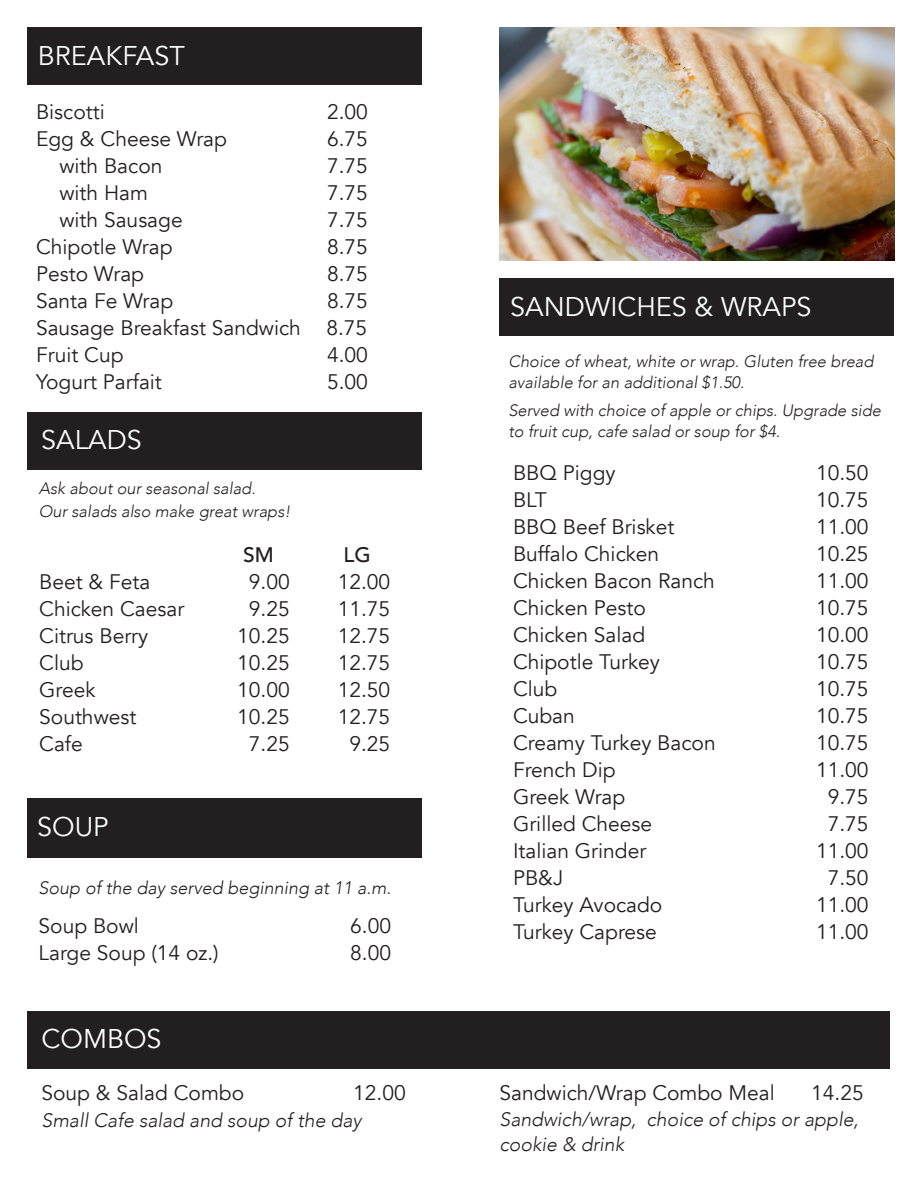
<style>
.page{position:relative;width:918px;height:1188px;background:#fff}
.page>*{position:absolute;margin:0;border:0;box-sizing:border-box;transform-origin:0 0}
.t1{font:27px "Avenir";color:#fff}
.t2{font:21px "Avenir";color:#231f20}
.t3{font:500 21px "Avenir";color:#231f20}
.t4{font:italic 300 19.5px/25.5px "Avenir";color:#231f20}
.t5{font:italic 300 18px "Avenir";color:#231f20}
.t6{font:italic 300 16.5px/21px "Avenir";color:#231f20}
</style>
<div class="page">
<div style="left:27px;top:412px;width:395px;height:58px;background:#231f20"></div>
<div style="left:27px;top:799px;width:395px;height:59px;background:#231f20"></div>
<div style="left:500px;top:278px;width:394px;height:57px;background:#231f20"></div>
<img style="left:500px;top:27px;width:394px;height:233px">
<div style="left:27px;top:27px;width:395px;height:58px;background:#231f20"></div>
<div style="left:27px;top:1011px;width:863px;height:58px;background:#231f20"></div>
<p class="t1" style="left:38px;top:39px;width:149px">BREAKFAST</p>
<p class="t2" style="left:36px;top:99px;width:70px">Biscotti</p>
<p class="t2" style="left:327px;top:99px;width:42px">2.00</p>
<p class="t2" style="left:36px;top:126px;width:192px">Egg &amp; Cheese Wrap</p>
<p class="t2" style="left:327px;top:126px;width:42px">6.75</p>
<p class="t2" style="left:59px;top:153px;width:105px">with Bacon</p>
<p class="t2" style="left:327px;top:153px;width:42px">7.75</p>
<p class="t2" style="left:59px;top:180px;width:90px">with Ham</p>
<p class="t2" style="left:327px;top:180px;width:42px">7.75</p>
<p class="t2" style="left:59px;top:207px;width:125px">with Sausage</p>
<p class="t2" style="left:327px;top:207px;width:42px">7.75</p>
<p class="t2" style="left:36px;top:234px;width:138px">Chipotle Wrap</p>
<p class="t2" style="left:327px;top:234px;width:42px">8.75</p>
<p class="t2" style="left:36px;top:261px;width:110px">Pesto Wrap</p>
<p class="t2" style="left:327px;top:261px;width:42px">8.75</p>
<p class="t2" style="left:36px;top:288px;width:139px">Santa Fe Wrap</p>
<p class="t2" style="left:327px;top:288px;width:42px">8.75</p>
<p class="t2" style="left:36px;top:315px;width:333px">Sausage Breakfast Sandwich 8.75</p>
<p class="t2" style="left:36px;top:342px;width:89px">Fruit Cup</p>
<p class="t2" style="left:327px;top:342px;width:42px">4.00</p>
<p class="t2" style="left:36px;top:369px;width:127px">Yogurt Parfait</p>
<p class="t2" style="left:327px;top:369px;width:42px">5.00</p>
<p class="t1" style="left:41px;top:424px;width:102px">SALADS</p>
<p class="t6" style="left:39px;top:478px;width:218px">Ask about our seasonal salad.</p>
<p class="t6" style="left:39px;top:501px;width:253px">Our salads also make great wraps!</p>
<p class="t3" style="left:243px;top:537px;width:32px">SM</p>
<p class="t3" style="left:344px;top:537px;width:29px">LG</p>
<p class="t2" style="left:39px;top:570px;width:113px">Beet &amp; Feta</p>
<p class="t2" style="left:249px;top:570px;width:42px">9.00</p>
<p class="t2" style="left:338px;top:570px;width:54px">12.00</p>
<p class="t2" style="left:39px;top:597px;width:147px">Chicken Caesar</p>
<p class="t2" style="left:249px;top:597px;width:42px">9.25</p>
<p class="t2" style="left:338px;top:597px;width:54px">11.75</p>
<p class="t2" style="left:39px;top:624px;width:111px">Citrus Berry</p>
<p class="t2" style="left:237px;top:624px;width:54px">10.25</p>
<p class="t2" style="left:338px;top:624px;width:54px">12.75</p>
<p class="t2" style="left:39px;top:651px;width:46px">Club</p>
<p class="t2" style="left:237px;top:651px;width:54px">10.25</p>
<p class="t2" style="left:338px;top:651px;width:54px">12.75</p>
<p class="t2" style="left:39px;top:678px;width:58px">Greek</p>
<p class="t2" style="left:237px;top:678px;width:54px">10.00</p>
<p class="t2" style="left:338px;top:678px;width:54px">12.50</p>
<p class="t2" style="left:39px;top:705px;width:99px">Southwest</p>
<p class="t2" style="left:237px;top:705px;width:54px">10.25</p>
<p class="t2" style="left:338px;top:705px;width:54px">12.75</p>
<p class="t2" style="left:39px;top:732px;width:45px">Cafe</p>
<p class="t2" style="left:249px;top:732px;width:42px">7.25</p>
<p class="t2" style="left:349px;top:732px;width:42px">9.25</p>
<p class="t1" style="left:37px;top:811px;width:73px">SOUP</p>
<p class="t5" style="left:39px;top:877px;width:354px">Soup of the day served beginning at 11 a.m.</p>
<p class="t2" style="left:39px;top:913px;width:102px">Soup Bowl</p>
<p class="t2" style="left:350px;top:913px;width:42px">6.00</p>
<p class="t2" style="left:39px;top:940px;width:182px">Large Soup (14 oz.)</p>
<p class="t2" style="left:350px;top:940px;width:42px">8.00</p>
<p class="t1" style="left:41px;top:1023px;width:122px">COMBOS</p>
<p class="t2" style="left:41px;top:1080px;width:204px">Soup &amp; Salad Combo</p>
<p class="t2" style="left:353px;top:1080px;width:54px">12.00</p>
<p class="t4" style="left:41px;top:1108px;width:322px">Small Cafe salad and soup of the day</p>
<p class="t1" style="left:510px;top:290px;width:303px">SANDWICHES &amp; WRAPS</p>
<p class="t6" style="left:508px;top:351px;width:367px">Choice of wheat, white or wrap. Gluten free bread available for an additional $1.50.</p>
<p class="t6" style="left:508px;top:400px;width:374px">Served with choice of apple or chips. Upgrade side to fruit cup, cafe salad or soup for $4.</p>
<p class="t2" style="left:513px;top:460px;width:104px">BBQ Piggy</p>
<p class="t2" style="left:816px;top:460px;width:54px">10.50</p>
<p class="t2" style="left:513px;top:487px;width:35px">BLT</p>
<p class="t2" style="left:816px;top:487px;width:54px">10.75</p>
<p class="t2" style="left:513px;top:514px;width:163px">BBQ Beef Brisket</p>
<p class="t2" style="left:816px;top:514px;width:54px">11.00</p>
<p class="t2" style="left:513px;top:541px;width:148px">Buffalo Chicken</p>
<p class="t2" style="left:816px;top:541px;width:54px">10.25</p>
<p class="t2" style="left:513px;top:568px;width:203px">Chicken Bacon Ranch</p>
<p class="t2" style="left:816px;top:568px;width:54px">11.00</p>
<p class="t2" style="left:513px;top:595px;width:135px">Chicken Pesto</p>
<p class="t2" style="left:816px;top:595px;width:54px">10.75</p>
<p class="t2" style="left:513px;top:622px;width:134px">Chicken Salad</p>
<p class="t2" style="left:816px;top:622px;width:54px">10.00</p>
<p class="t2" style="left:513px;top:649px;width:148px">Chipotle Turkey</p>
<p class="t2" style="left:816px;top:649px;width:54px">10.75</p>
<p class="t2" style="left:513px;top:676px;width:46px">Club</p>
<p class="t2" style="left:816px;top:676px;width:54px">10.75</p>
<p class="t2" style="left:513px;top:703px;width:63px">Cuban</p>
<p class="t2" style="left:816px;top:703px;width:54px">10.75</p>
<p class="t2" style="left:513px;top:730px;width:204px">Creamy Turkey Bacon</p>
<p class="t2" style="left:816px;top:730px;width:54px">10.75</p>
<p class="t2" style="left:513px;top:757px;width:104px">French Dip</p>
<p class="t2" style="left:816px;top:757px;width:54px">11.00</p>
<p class="t2" style="left:513px;top:784px;width:114px">Greek Wrap</p>
<p class="t2" style="left:828px;top:784px;width:42px">9.75</p>
<p class="t2" style="left:513px;top:811px;width:141px">Grilled Cheese</p>
<p class="t2" style="left:828px;top:811px;width:42px">7.75</p>
<p class="t2" style="left:513px;top:838px;width:135px">Italian Grinder</p>
<p class="t2" style="left:816px;top:838px;width:54px">11.00</p>
<p class="t2" style="left:513px;top:865px;width:52px">PB&amp;J</p>
<p class="t2" style="left:828px;top:865px;width:42px">7.50</p>
<p class="t2" style="left:513px;top:892px;width:151px">Turkey Avocado</p>
<p class="t2" style="left:816px;top:892px;width:54px">11.00</p>
<p class="t2" style="left:513px;top:919px;width:145px">Turkey Caprese</p>
<p class="t2" style="left:816px;top:919px;width:54px">11.00</p>
<p class="t2" style="left:500px;top:1080px;width:277px">Sandwich/Wrap Combo Meal</p>
<p class="t2" style="left:811px;top:1080px;width:54px">14.25</p>
<p class="t4" style="left:500px;top:1106px;width:361px">Sandwich/wrap, choice of chips or apple, cookie &amp; drink</p>
</div>
